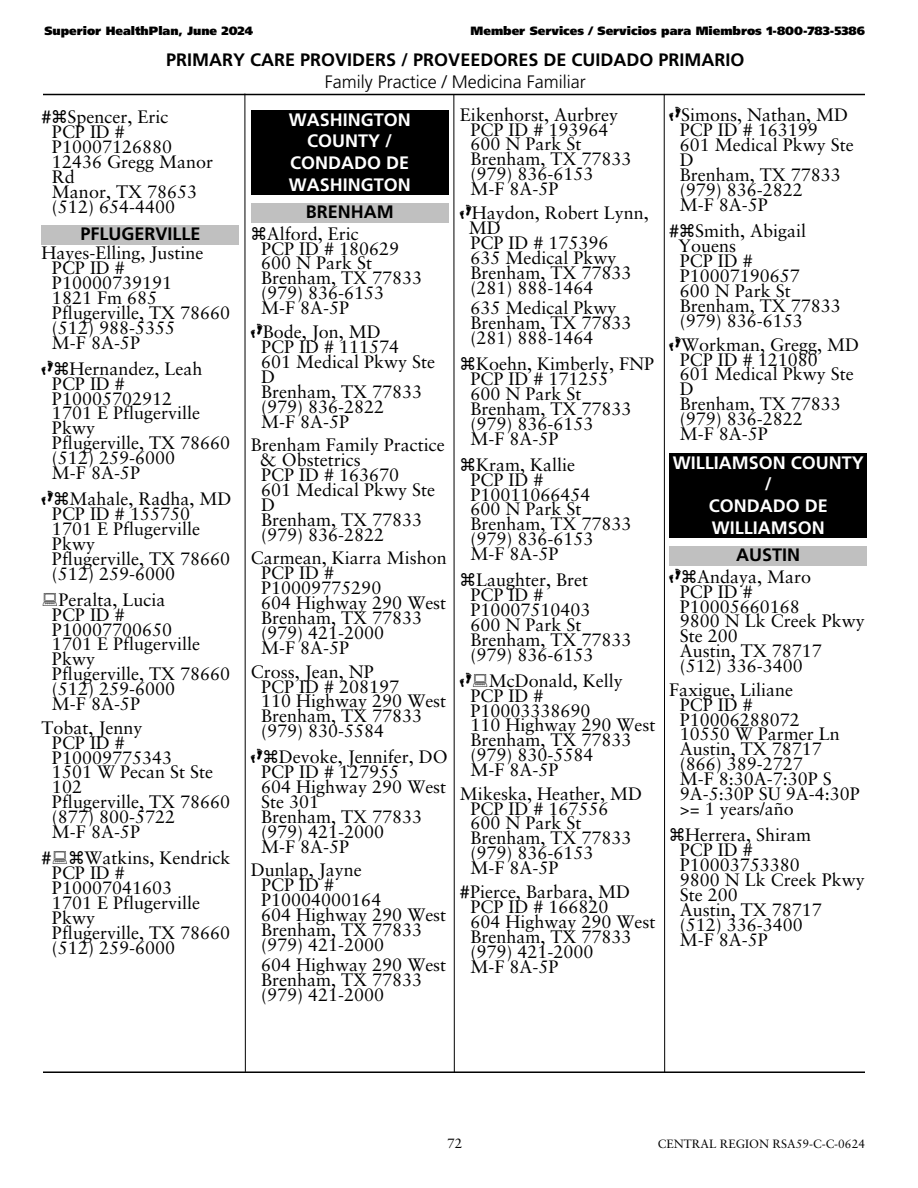
<style>
.page{position:relative;width:918px;height:1188px;background:#fff}
.page>*{position:absolute;margin:0;border:0;box-sizing:border-box;transform-origin:0 0}
.t1{font:18px/15px "Sabon LT Std";color:#000}
.t2{font:700 18px "Frutiger LT Std";color:#000}
.t3{font:700 18px/21.6px "Frutiger LT Std";color:#fff;text-align:center}
.t4{font:300 18px "Frutiger LT Std";color:#000}
.t5{font:700 18px "Sabon LT Std";color:#000}
.t6{font:13.5px "Sabon LT Std";color:#000}
.t7{font:900 12px "Frutiger LT Std";color:#000}
.t8{font:12px "Sabon LT Std";color:#000}
.s1{font-weight:700}
.s2{font-family:"Feet";font-weight:700}
</style>
<div class="page">
<div style="left:41px;top:225px;width:198px;height:19px;background:#c0c0c0"></div>
<div style="left:251px;top:111px;width:198px;height:84px;background:#000"></div>
<div style="left:251px;top:203px;width:198px;height:19px;background:#c0c0c0"></div>
<div style="left:669px;top:454px;width:198px;height:84px;background:#000"></div>
<div style="left:669px;top:546px;width:198px;height:19px;background:#c0c0c0"></div>
<hr style="left:43px;top:94px;width:822px;height:1px;background:#000">
<hr style="left:43px;top:1071px;width:822px;height:2px;background:#000">
<svg style="left:244px;top:93px;width:2px;height:979px;background:#7e7e7e"></svg>
<svg style="left:453px;top:95px;width:2px;height:977px;background:#7e7e7e"></svg>
<svg style="left:663px;top:93px;width:33px;height:979px"></svg>
<p class="t7" style="left:44px;top:26px;width:210px">Superior HealthPlan, June 2024</p>
<p class="t7" style="left:471px;top:26px;width:396px">Member Services / Servicios para Miembros 1-800-783-5386</p>
<p class="t2" style="left:166px;top:53px;width:580px">PRIMARY CARE PROVIDERS / PROVEEDORES DE CUIDADO PRIMARIO</p>
<p class="t4" style="left:325px;top:74px;width:262px">Family Practice / Medicina Familiar</p>
<p class="t1" style="left:52px;top:111px;width:163px;text-indent:-10px"><span class="s1">#</span> Spencer, Eric<br>PCP ID #<br>P10007126880<br>12436 Gregg Manor<br>Rd<br>Manor, TX 78653 (512) 654-4400</p>
<p class="t2" style="left:80px;top:227px;width:122px">PFLUGERVILLE</p>
<p class="t1" style="left:52px;top:247px;width:180px;text-indent:-10px">Hayes-Elling, Justine<br>PCP ID #<br>P10000739191<br>1821 Fm 685<br>Pflugerville, TX 78660 (512) 988-5355<br>M-F 8A-5P</p>
<p class="t1" style="left:52px;top:363px;width:180px;text-indent:-10px"><span class="s2">F</span> Hernandez, Leah<br>PCP ID #<br>P10005702912<br>1701 E Pflugerville<br>Pkwy<br>Pflugerville, TX 78660 (512) 259-6000<br>M-F 8A-5P</p>
<p class="t1" style="left:52px;top:493px;width:181px;text-indent:-10px"><span class="s2">F</span> Mahale, Radha, MD<br>PCP ID # 155750<br>1701 E Pflugerville<br>Pkwy<br>Pflugerville, TX 78660 (512) 259-6000</p>
<p class="t1" style="left:52px;top:594px;width:180px;text-indent:6px">Peralta, Lucia<br>PCP ID #<br>P10007700650<br>1701 E Pflugerville<br>Pkwy<br>Pflugerville, TX 78660 (512) 259-6000<br>M-F 8A-5P</p>
<p class="t1" style="left:52px;top:722px;width:180px;text-indent:-10px">Tobat, Jenny<br>PCP ID #<br>P10009775343<br>1501 W Pecan St Ste<br>102<br>Pflugerville, TX 78660 (877) 800-5722<br>M-F 8A-5P</p>
<p class="t5" style="left:41px;top:851px;width:12px">#</p>
<p class="t1" style="left:52px;top:852px;width:180px;text-indent:32px">Watkins, Kendrick<br>PCP ID #<br>P10007041603<br>1701 E Pflugerville<br>Pkwy<br>Pflugerville, TX 78660 (512) 259-6000</p>
<p class="t3" style="left:289px;top:111px;width:124px">WASHINGTON<br>COUNTY /<br>CONDADO DE<br>WASHINGTON</p>
<p class="t2" style="left:306px;top:205px;width:89px">BRENHAM</p>
<p class="t1" style="left:261px;top:228px;width:163px;text-indent:6px">Alford, Eric<br>PCP ID # 180629<br>600 N Park St<br>Brenham, TX 77833 (979) 836-6153<br>M-F 8A-5P</p>
<p class="t1" style="left:261px;top:326px;width:176px;text-indent:-10px"><span class="s2">F</span>Bode, Jon, MD<br>PCP ID # 111574<br>601 Medical Pkwy Ste<br>D<br>Brenham, TX 77833 (979) 836-2822<br>M-F 8A-5P</p>
<p class="t1" style="left:260px;top:439px;width:187px;text-indent:-9px">Brenham Family Practice &amp; Obstetrics<br>PCP ID # 163670<br>601 Medical Pkwy Ste<br>D<br>Brenham, TX 77833 (979) 836-2822</p>
<p class="t1" style="left:261px;top:552px;width:187px;text-indent:-10px">Carmean, Kiarra Mishon<br>PCP ID #<br>P10009775290<br>604 Highway 290 West<br>Brenham, TX 77833 (979) 421-2000<br>M-F 8A-5P</p>
<p class="t1" style="left:261px;top:666px;width:187px;text-indent:-10px">Cross, Jean, NP<br>PCP ID # 208197<br>110 Highway 290 West<br>Brenham, TX 77833 (979) 830-5584</p>
<p class="t1" style="left:261px;top:751px;width:188px;text-indent:-10px"><span class="s2">F</span> Devoke, Jennifer, DO<br>PCP ID # 127955<br>604 Highway 290 West<br>Ste 301<br>Brenham, TX 77833 (979) 421-2000<br>M-F 8A-5P</p>
<p class="t1" style="left:261px;top:864px;width:187px;text-indent:-10px">Dunlap, Jayne<br>PCP ID #<br>P10004000164<br>604 Highway 290 West<br>Brenham, TX 77833 (979) 421-2000</p>
<p class="t1" style="left:261px;top:959px;width:187px">604 Highway 290 West<br>Brenham, TX 77833 (979) 421-2000</p>
<p class="t1" style="left:470px;top:109px;width:163px;text-indent:-10px">Eikenhorst, Aurbrey<br>PCP ID # 193964<br>600 N Park St<br>Brenham, TX 77833 (979) 836-6153<br>M-F 8A-5P</p>
<p class="t1" style="left:469px;top:207px;width:182px;text-indent:-9px"><span class="s2">F</span>Haydon, Robert Lynn,<br>MD<br>PCP ID # 175396<br>635 Medical Pkwy<br>Brenham, TX 77833 (281) 888-1464</p>
<p class="t1" style="left:470px;top:302px;width:163px">635 Medical Pkwy<br>Brenham, TX 77833 (281) 888-1464</p>
<p class="t1" style="left:470px;top:358px;width:185px;text-indent:6px">Koehn, Kimberly, FNP<br>PCP ID # 171255<br>600 N Park St<br>Brenham, TX 77833 (979) 836-6153<br>M-F 8A-5P</p>
<p class="t1" style="left:470px;top:459px;width:163px;text-indent:6px">Kram, Kallie<br>PCP ID #<br>P10011066454<br>600 N Park St<br>Brenham, TX 77833 (979) 836-6153<br>M-F 8A-5P</p>
<p class="t1" style="left:470px;top:574px;width:163px;text-indent:6px">Laughter, Bret<br>PCP ID #<br>P10007510403<br>600 N Park St<br>Brenham, TX 77833 (979) 836-6153</p>
<p class="t1" style="left:470px;top:675px;width:187px;text-indent:-10px"><span class="s2">F</span> McDonald, Kelly<br>PCP ID #<br>P10003338690<br>110 Highway 290 West<br>Brenham, TX 77833 (979) 830-5584<br>M-F 8A-5P</p>
<p class="t1" style="left:470px;top:788px;width:173px;text-indent:-10px">Mikeska, Heather, MD<br>PCP ID # 167556<br>600 N Park St<br>Brenham, TX 77833 (979) 836-6153<br>M-F 8A-5P</p>
<p class="t1" style="left:470px;top:886px;width:187px;text-indent:-10px"><span class="s1">#</span>Pierce, Barbara, MD<br>PCP ID # 166820<br>604 Highway 290 West<br>Brenham, TX 77833 (979) 421-2000<br>M-F 8A-5P</p>
<p class="t1" style="left:680px;top:109px;width:176px;text-indent:-10px"><span class="s2">F</span>Simons, Nathan, MD<br>PCP ID # 163199<br>601 Medical Pkwy Ste<br>D<br>Brenham, TX 77833 (979) 836-2822<br>M-F 8A-5P</p>
<p class="t1" style="left:678px;top:225px;width:164px;text-indent:-9px"><span class="s1">#</span> Smith, Abigail<br>Youens<br>PCP ID #<br>P10007190657<br>600 N Park St<br>Brenham, TX 77833 (979) 836-6153</p>
<p class="t1" style="left:680px;top:339px;width:181px;text-indent:-10px"><span class="s2">F</span>Workman, Gregg, MD<br>PCP ID # 121080<br>601 Medical Pkwy Ste<br>D<br>Brenham, TX 77833 (979) 836-2822<br>M-F 8A-5P</p>
<p class="t3" style="left:673px;top:454px;width:193px">WILLIAMSON COUNTY /<br>CONDADO DE<br>WILLIAMSON</p>
<p class="t2" style="left:736px;top:548px;width:66px">AUSTIN</p>
<p class="t1" style="left:680px;top:571px;width:187px;text-indent:-10px"><span class="s2">F</span> Andaya, Maro<br>PCP ID #<br>P10005660168<br>9800 N Lk Creek Pkwy<br>Ste 200<br>Austin, TX 78717 (512) 336-3400</p>
<p class="t1" style="left:680px;top:684px;width:182px;text-indent:-10px">Faxigue, Liliane<br>PCP ID #<br>P10006288072<br>10550 W Parmer Ln<br>Austin, TX 78717 (866) 389-2727<br>M-F 8:30A-7:30P S<br>9A-5:30P SU 9A-4:30P &gt;= 1 years/año</p>
<p class="t1" style="left:680px;top:829px;width:187px;text-indent:6px">Herrera, Shiram<br>PCP ID #<br>P10003753380<br>9800 N Lk Creek Pkwy<br>Ste 200<br>Austin, TX 78717 (512) 336-3400<br>M-F 8A-5P</p>
<p class="t6" style="left:447px;top:1138px;width:17px">72</p>
<p class="t8" style="left:658px;top:1139px;width:209px">CENTRAL REGION RSA59-C-C-0624</p>
</div>
